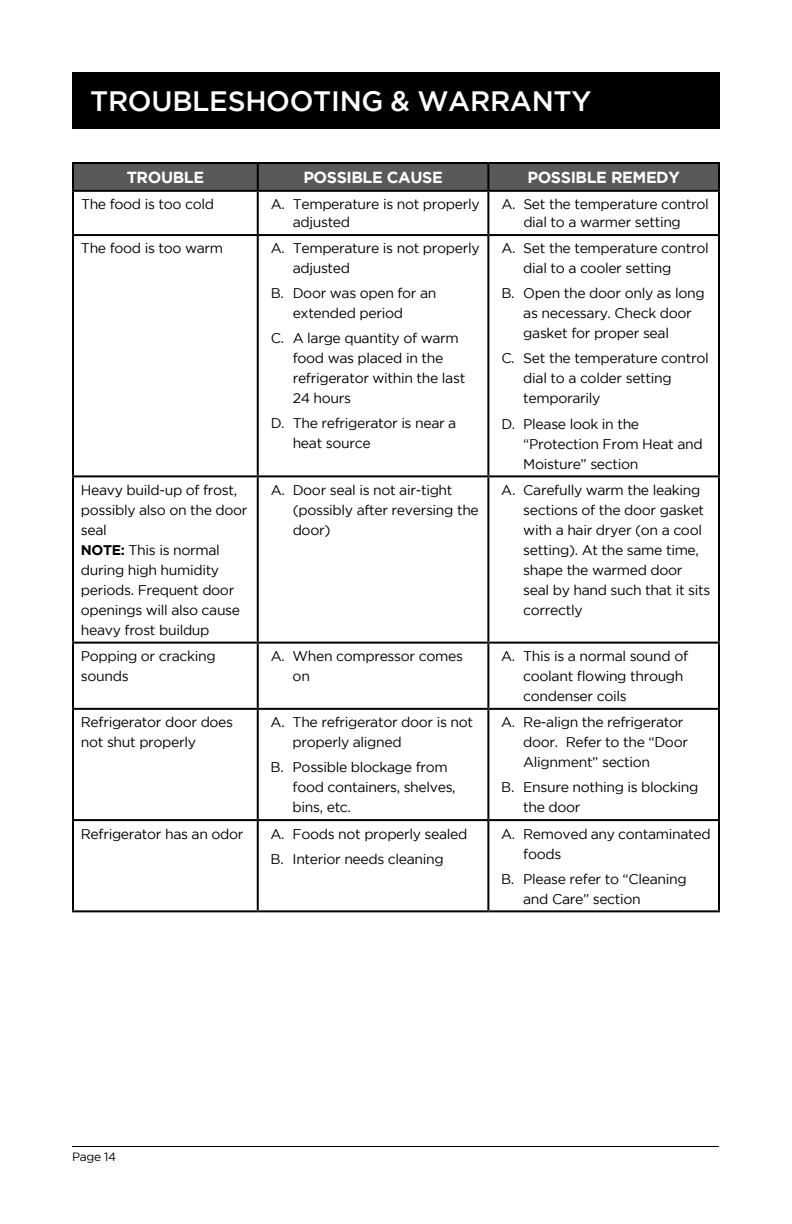
<style>
.page{position:relative;width:792px;height:1224px;background:#fff}
.page>*{position:absolute;margin:0;border:0;box-sizing:border-box;transform-origin:0 0}
.t1{font:500 28px "Gotham";letter-spacing:-.01em;color:#fff}
.t2{font:700 16px "Gotham";letter-spacing:-.025em;color:#fff}
.t3{font:14px/20px "Gotham";letter-spacing:-.025em;color:#000}
.t4{font:12px "Gotham";letter-spacing:-.025em;color:#000}
.s1{font-weight:700}
</style>
<div class="page">
<hr style="left:72px;top:1146px;width:647px;height:1px;background:#000">
<div style="left:72px;top:72px;width:648px;height:57px;background:#000"></div>
<div style="left:74px;top:164px;width:644px;height:26px;background:#58595b"></div>
<hr style="left:72px;top:162px;width:186px;height:2px;background:#000">
<hr style="left:72px;top:164px;width:2px;height:26px;background:#000">
<hr style="left:258px;top:162px;width:230px;height:2px;background:#000">
<hr style="left:257px;top:164px;width:2px;height:26px;background:#000">
<hr style="left:488px;top:162px;width:232px;height:2px;background:#000">
<hr style="left:487px;top:164px;width:2px;height:26px;background:#000">
<hr style="left:718px;top:164px;width:2px;height:26px;background:#000">
<hr style="left:72px;top:190px;width:186px;height:2px;background:#000">
<hr style="left:72px;top:192px;width:2px;height:42px;background:#000">
<hr style="left:258px;top:190px;width:230px;height:2px;background:#000">
<hr style="left:257px;top:192px;width:2px;height:42px;background:#000">
<hr style="left:488px;top:190px;width:232px;height:2px;background:#000">
<hr style="left:487px;top:192px;width:2px;height:42px;background:#000">
<hr style="left:718px;top:192px;width:2px;height:42px;background:#000">
<hr style="left:72px;top:234px;width:186px;height:2px;background:#000">
<hr style="left:72px;top:236px;width:2px;height:239px;background:#000">
<hr style="left:258px;top:234px;width:230px;height:2px;background:#000">
<hr style="left:257px;top:236px;width:2px;height:239px;background:#000">
<hr style="left:488px;top:234px;width:232px;height:2px;background:#000">
<hr style="left:487px;top:236px;width:2px;height:239px;background:#000">
<hr style="left:718px;top:236px;width:2px;height:239px;background:#000">
<hr style="left:72px;top:475px;width:186px;height:2px;background:#000">
<hr style="left:72px;top:477px;width:2px;height:165px;background:#000">
<hr style="left:258px;top:475px;width:230px;height:2px;background:#000">
<hr style="left:257px;top:477px;width:2px;height:165px;background:#000">
<hr style="left:488px;top:475px;width:232px;height:2px;background:#000">
<hr style="left:487px;top:477px;width:2px;height:165px;background:#000">
<hr style="left:718px;top:477px;width:2px;height:165px;background:#000">
<hr style="left:72px;top:642px;width:186px;height:2px;background:#000">
<hr style="left:72px;top:644px;width:2px;height:64px;background:#000">
<hr style="left:258px;top:642px;width:230px;height:2px;background:#000">
<hr style="left:257px;top:644px;width:2px;height:64px;background:#000">
<hr style="left:488px;top:642px;width:232px;height:2px;background:#000">
<hr style="left:487px;top:644px;width:2px;height:64px;background:#000">
<hr style="left:718px;top:644px;width:2px;height:64px;background:#000">
<hr style="left:72px;top:708px;width:186px;height:2px;background:#000">
<hr style="left:72px;top:710px;width:2px;height:109px;background:#000">
<hr style="left:258px;top:708px;width:230px;height:2px;background:#000">
<hr style="left:257px;top:710px;width:2px;height:109px;background:#000">
<hr style="left:488px;top:708px;width:232px;height:2px;background:#000">
<hr style="left:487px;top:710px;width:2px;height:109px;background:#000">
<hr style="left:718px;top:710px;width:2px;height:109px;background:#000">
<hr style="left:72px;top:819px;width:186px;height:2px;background:#000">
<hr style="left:72px;top:821px;width:2px;height:89px;background:#000">
<hr style="left:258px;top:819px;width:230px;height:2px;background:#000">
<hr style="left:257px;top:821px;width:2px;height:89px;background:#000">
<hr style="left:488px;top:819px;width:232px;height:2px;background:#000">
<hr style="left:487px;top:821px;width:2px;height:89px;background:#000">
<hr style="left:718px;top:821px;width:2px;height:89px;background:#000">
<hr style="left:72px;top:910px;width:186px;height:2px;background:#000">
<hr style="left:258px;top:910px;width:230px;height:2px;background:#000">
<hr style="left:488px;top:910px;width:232px;height:2px;background:#000">
<h1 class="t1" style="left:90px;top:85px;width:503px">TROUBLESHOOTING &amp; WARRANTY</h1>
<p class="t2" style="left:127px;top:168px;width:79px">TROUBLE</p>
<p class="t2" style="left:303px;top:168px;width:141px">POSSIBLE CAUSE</p>
<p class="t2" style="left:528px;top:168px;width:154px">POSSIBLE REMEDY</p>
<p class="t3" style="left:81px;top:194px;width:135px">The food is too cold</p>
<p class="t3" style="left:293px;top:195px;width:188px;line-height:18px;text-indent:-22px">A. Temperature is not properly adjusted</p>
<p class="t3" style="left:501px;top:195px;width:209px;line-height:18px;text-align:center">A. Set the temperature control dial to a warmer setting</p>
<p class="t3" style="left:81px;top:238px;width:144px">The food is too warm</p>
<p class="t3" style="left:293px;top:238px;width:188px;text-indent:-22px">A. Temperature is not properly adjusted</p>
<p class="t3" style="left:293px;top:283px;width:145px;text-indent:-22px">B. Door was open for an extended period</p>
<p class="t3" style="left:293px;top:328px;width:174px;text-indent:-22px">C. A large quantity of warm food was placed in the refrigerator within the last<br>24 hours</p>
<p class="t3" style="left:293px;top:413px;width:165px;text-indent:-22px">D. The refrigerator is near a heat source</p>
<p class="t3" style="left:523px;top:238px;width:187px;text-indent:-22px">A. Set the temperature control dial to a cooler setting</p>
<p class="t3" style="left:523px;top:283px;width:183px;text-indent:-22px">B. Open the door only as long as necessary. Check door gasket for proper seal</p>
<p class="t3" style="left:523px;top:348px;width:187px;text-indent:-22px">C. Set the temperature control dial to a colder setting temporarily</p>
<p class="t3" style="left:523px;top:413px;width:181px;text-indent:-22px">D. Please look in the “Protection From Heat and<br>Moisture” section</p>
<p class="t3" style="left:81px;top:480px;width:168px">Heavy build-up of frost, possibly also on the door seal<br><span class="s1">NOTE:</span> This is normal during high humidity periods. Frequent door openings will also cause heavy frost buildup</p>
<p class="t3" style="left:293px;top:480px;width:188px;text-indent:-22px">A. Door seal is not air-tight (possibly after reversing the door)</p>
<p class="t3" style="left:523px;top:480px;width:189px;text-indent:-22px">A. Carefully warm the leaking sections of the door gasket with a hair dryer (on a cool setting). At the same time, shape the warmed door seal by hand such that it sits correctly</p>
<p class="t3" style="left:81px;top:646px;width:136px">Popping or cracking sounds</p>
<p class="t3" style="left:293px;top:646px;width:172px;text-indent:-22px">A. When compressor comes on</p>
<p class="t3" style="left:523px;top:646px;width:166px;text-indent:-22px">A. This is a normal sound of coolant flowing through condenser coils</p>
<p class="t3" style="left:81px;top:712px;width:154px">Refrigerator door does not shut properly</p>
<p class="t3" style="left:293px;top:712px;width:182px;text-indent:-22px">A. The refrigerator door is not properly aligned</p>
<p class="t3" style="left:293px;top:757px;width:165px;text-indent:-22px">B. Possible blockage from food containers, shelves, bins, etc.</p>
<p class="t3" style="left:523px;top:712px;width:166px;text-indent:-22px">A. Re-align the refrigerator door. Refer to the “Door<br>Alignment” section</p>
<p class="t3" style="left:523px;top:777px;width:177px;text-indent:-22px">B. Ensure nothing is blocking the door</p>
<p class="t3" style="left:81px;top:823px;width:164px">Refrigerator has an odor</p>
<p class="t3" style="left:271px;top:821px;width:198px;line-height:25px">A. Foods not properly sealed<br>B. Interior needs cleaning</p>
<p class="t3" style="left:523px;top:823px;width:189px;text-indent:-22px">A. Removed any contaminated foods</p>
<p class="t3" style="left:523px;top:868px;width:165px;text-indent:-22px">B. Please refer to “Cleaning and Care” section</p>
<p class="t4" style="left:72px;top:1150px;width:46px">Page 14</p>
</div>
